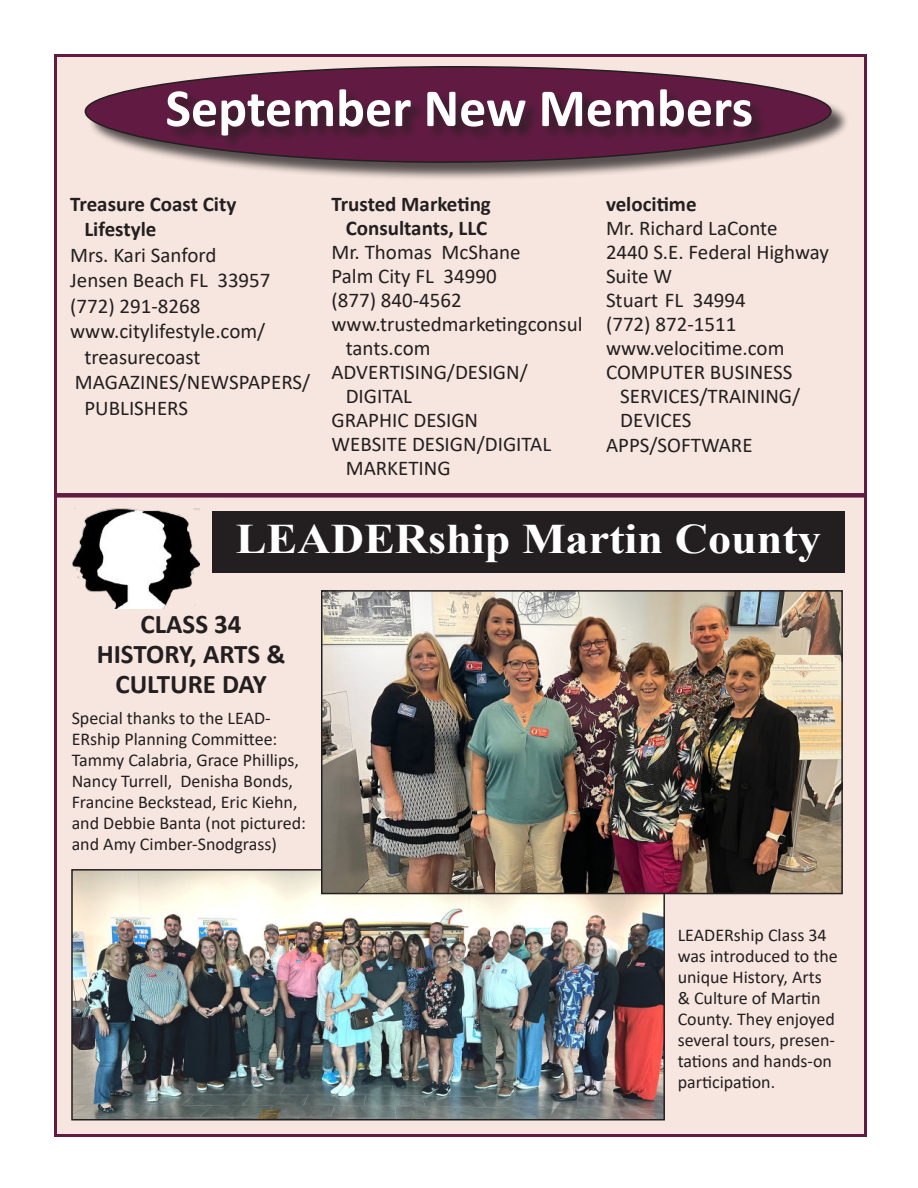
<style>
.page{position:relative;width:918px;height:1188px;background:#fff}
.page>*{position:absolute;margin:0;border:0;box-sizing:border-box;transform-origin:0 0}
.t1{font:700 54px "Calibri";color:#fff}
.t2{font:700 42px "Times New Roman";color:#fff;scale:1.1 1}
.t3{font:700 27px/30px "Calibri";color:#231f20;text-align:center}
.t4{font:21px/24px "Calibri";color:#231f20}
.t5{font:700 21px/25.5px "Calibri";color:#231f20}
.t6{font:18px/21px "Calibri";color:#231f20}
</style>
<div class="page">
<div style="left:56px;top:57px;width:810px;height:1078px;background:#f7e6df"></div>
<div style="left:87px;top:68px;width:763px;height:114px;background:#231f20;opacity:.75"></div>
<svg style="left:84px;top:66px;width:748px;height:98px"></svg>
<div style="left:167px;top:89px;width:600px;height:62px;background:#231f20;opacity:.75"></div>
<div style="left:212px;top:511px;width:632px;height:62px;background:#231f20"></div>
<div style="left:54px;top:493px;width:812px;height:5px;background:#611b42"></div>
<img style="left:74px;top:872px;width:588px;height:245px">
<div style="left:71px;top:869px;width:594px;height:251px;border:2px solid #231f20"></div>
<img style="left:324px;top:593px;width:516px;height:298px">
<div style="left:321px;top:590px;width:522px;height:304px;border:2px solid #231f20"></div>
<img style="left:72px;top:509px;width:128px;height:99px">
<h1 class="t1" style="left:165px;top:89px;width:589px">September New Members</h1>
<p class="t5" style="left:84px;top:193px;width:153px;text-indent:-14px">Treasure Coast City<br>Lifestyle</p>
<p class="t4" style="left:70px;top:244px;width:148px">Mrs. Kari Sanford</p>
<p class="t4" style="left:70px;top:270px;width:202px">Jensen Beach FL 33957</p>
<p class="t4" style="left:70px;top:295px;width:132px">(772) 291-8268</p>
<p class="t4" style="left:70px;top:321px;width:197px">www.citylifestyle.com/</p>
<p class="t4" style="left:84px;top:346px;width:118px">treasurecoast</p>
<p class="t4" style="left:75px;top:372px;width:237px">MAGAZINES/NEWSPAPERS/</p>
<p class="t4" style="left:84px;top:397px;width:105px">PUBLISHERS</p>
<p class="t5" style="left:332px;top:192px;width:161px;line-height:24px;text-align:center">Trusted Marketing<br>Consultants, LLC</p>
<p class="t4" style="left:332px;top:241px;width:191px">Mr. Thomas McShane</p>
<p class="t4" style="left:332px;top:265px;width:167px">Palm City FL 34990</p>
<p class="t4" style="left:332px;top:289px;width:132px">(877) 840-4562</p>
<p class="t4" style="left:332px;top:311px;width:253px">www.trustedmarketingconsul</p>
<p class="t4" style="left:346px;top:337px;width:86px">tants.com</p>
<p class="t4" style="left:332px;top:361px;width:198px">ADVERTISING/DESIGN/</p>
<p class="t4" style="left:346px;top:385px;width:68px">DIGITAL</p>
<p class="t4" style="left:332px;top:409px;width:148px">GRAPHIC DESIGN</p>
<p class="t4" style="left:332px;top:433px;width:221px">WEBSITE DESIGN/DIGITAL</p>
<p class="t4" style="left:346px;top:457px;width:107px">MARKETING</p>
<p class="t5" style="left:606px;top:191px;width:92px">velocitime</p>
<p class="t4" style="left:606px;top:217px;width:224px">Mr. Richard LaConte<br>2440 S.E. Federal Highway<br>Suite W<br>Stuart FL 34994<br>(772) 872-1511 www.velocitime.com<br>COMPUTER BUSINESS</p>
<p class="t4" style="left:620px;top:385px;width:182px">SERVICES/TRAINING/</p>
<p class="t4" style="left:620px;top:409px;width:73px">DEVICES</p>
<p class="t4" style="left:606px;top:435px;width:148px">APPS/SOFTWARE</p>
<h2 class="t2" style="left:236px;top:524px;width:534px">LEADERship Martin County</h2>
<p class="t3" style="left:97px;top:611px;width:190px">CLASS 34<br>HISTORY, ARTS &amp;<br>CULTURE DAY</p>
<p class="t6" style="left:72px;top:709px;width:236px">Special thanks to the LEAD-<br>ERship Planning Committee:<br>Tammy Calabria, Grace Phillips,<br>Nancy Turrell, Denisha Bonds,<br>Francine Beckstead, Eric Kiehn, and Debbie Banta (not pictured: and Amy Cimber-Snodgrass)</p>
<p class="t6" style="left:678px;top:925px;width:162px">LEADERship Class 34 was introduced to the unique History, Arts &amp; Culture of Martin<br>County. They enjoyed several tours, presen&shy;tations and hands-on participation.</p>
</div>
